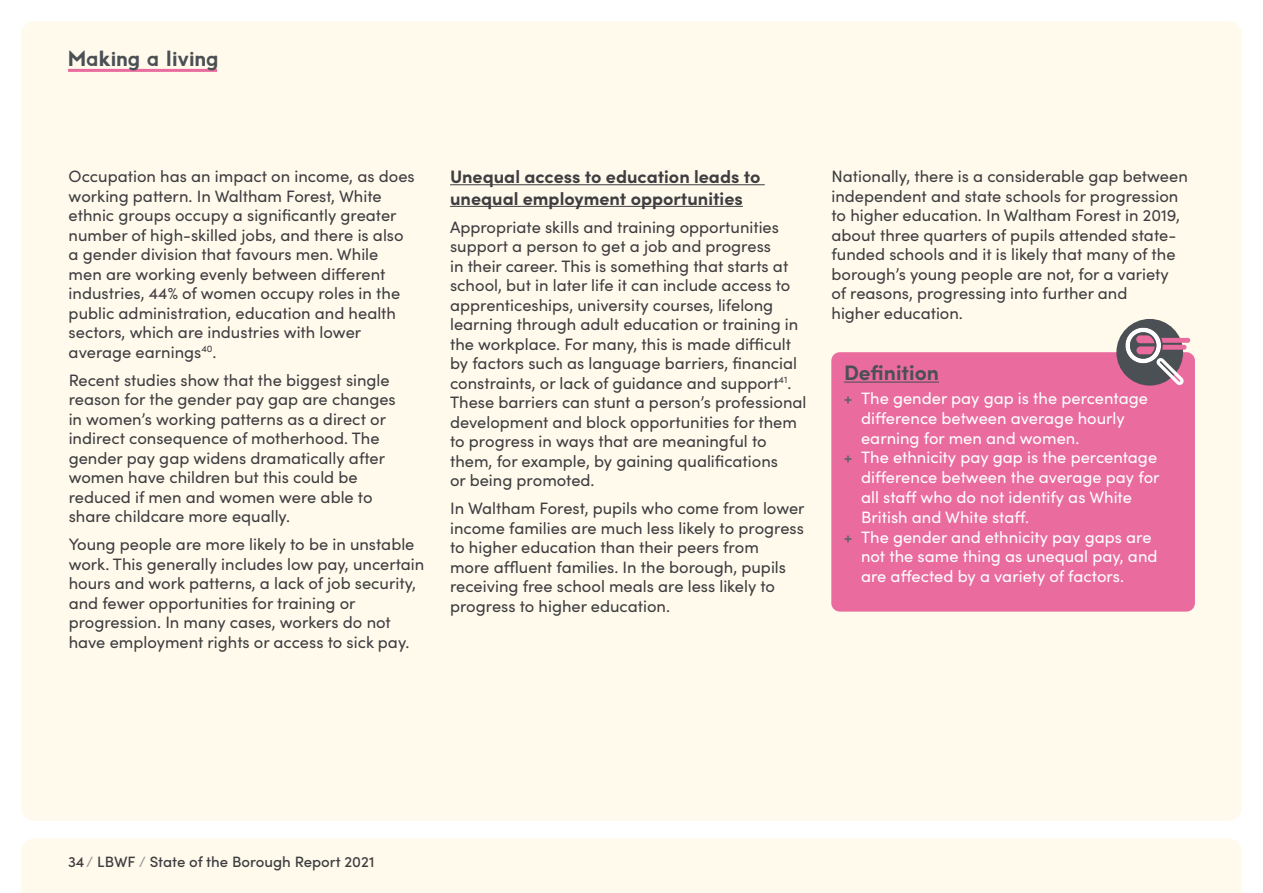
<style>
.page{position:relative;width:1263px;height:893px;background:#fff}
.page>*{position:absolute;margin:0;border:0;box-sizing:border-box;transform-origin:0 0}
.t1{font:21px "Abside";color:#4a5054}
.t2{font:700 21px "Sofia Pro";color:#4a5054}
.t3{font:700 18px/21.6px "Sofia Pro";color:#3e3d40}
.t4{font:16.5px/19.5px "Sofia Pro";color:#3e3d40}
.t5{font:16.5px "Sofia Pro";color:#fff}
.t6{font:500 15px "Sofia Pro";color:#3e3d40}
.s1{font-weight:700;color:#5d6468}
.s2{color:#9c9e9f}
</style>
<div class="page">
<div style="left:21px;top:21px;width:1221px;height:800px;background:#fffaec;border-radius:13px"></div>
<div style="left:21px;top:839px;width:1221px;height:54px;background:#fffaec"></div>
<hr style="left:450px;top:184px;width:315px;height:1px;background:#3e3d40">
<hr style="left:450px;top:206px;width:293px;height:1px;background:#3e3d40">
<div style="left:831px;top:352px;width:364px;height:260px;background:#ea6b9e;border-radius:9px"></div>
<hr style="left:844px;top:382px;width:95px;height:1px;background:#4a5054">
<div style="left:1116px;top:319px;width:67px;height:67px;background:#4a5054;border-radius:50%"></div>
<div style="left:1157px;top:338px;width:33px;height:5px;background:#ea6b9e;border-radius:2px"></div>
<div style="left:1157px;top:345px;width:29px;height:5px;background:#ea6b9e;border-radius:2px"></div>
<svg style="left:1122px;top:324px;width:61px;height:61px"></svg>
<hr style="left:68px;top:69px;width:149px;height:3px;background:#ea6b9e">
<p class="t1" style="left:68px;top:45px;width:152px">Making a living</p>
<p class="t4" style="left:69px;top:166px;width:348px">Occupation has an impact on income, as does working pattern. In Waltham Forest, White ethnic groups occupy a signifcantly greater number of high-skilled jobs, and there is also a gender division that favours men. While men are working evenly between diferent industries, 44% of women occupy roles in the public administration, education and health sectors, which are industries with lower average earnings<sup>40</sup>.</p>
<p class="t4" style="left:69px;top:369px;width:329px">Recent studies show that the biggest single reason for the gender pay gap are changes in women’s working patterns as a direct or indirect consequence of motherhood. The gender pay gap widens dramatically after women have children but this could be reduced if men and women were able to share childcare more equally.</p>
<p class="t4" style="left:69px;top:534px;width:357px">Young people are more likely to be in unstable work. This generally includes low pay, uncertain hours and work patterns, a lack of job security, and fewer opportunities for training or progression. In many cases, workers do not have employment rights or access to sick pay.</p>
<p class="t3" style="left:450px;top:164px;width:312px">Unequal access to education leads to unequal employment opportunities</p>
<p class="t4" style="left:450px;top:216px;width:358px">Appropriate skills and training opportunities support a person to get a job and progress<br>in their career. This is something that starts at school, but in later life it can include access to apprenticeships, university courses, lifelong learning through adult education or training in the workplace. For many, this is made difcult by factors such as language barriers, fnancial constraints, or lack of guidance and support<sup>41</sup>.<br>These barriers can stunt a person’s professional development and block opportunities for them to progress in ways that are meaningful to them, for example, by gaining qualifcations<br>or being promoted.</p>
<p class="t4" style="left:450px;top:498px;width:356px">In Waltham Forest, pupils who come from lower income families are much less likely to progress to higher education than their peers from<br>more afuent families. In the borough, pupils receiving free school meals are less likely to progress to higher education.</p>
<p class="t4" style="left:831px;top:166px;width:358px">Nationally, there is a considerable gap between independent and state schools for progression to higher education. In Waltham Forest in 2019, about three quarters of pupils attended state&shy;funded schools and it is likely that many of the borough’s young people are not, for a variety of reasons, progressing into further and<br>higher education.</p>
<p class="t2" style="left:844px;top:356px;width:96px">Defnition</p>
<p class="t5" style="left:844px;top:386px;width:305px"><span class="s1">+</span> The gender pay gap is the percentage</p>
<p class="t5" style="left:861px;top:406px;width:265px">diference between average hourly</p>
<p class="t5" style="left:861px;top:426px;width:220px">earning for men and women.</p>
<p class="t5" style="left:844px;top:446px;width:315px"><span class="s1">+</span> The ethnicity pay gap is the percentage</p>
<p class="t5" style="left:861px;top:465px;width:300px">diference between the average pay for</p>
<p class="t5" style="left:861px;top:485px;width:272px">all staf who do not identify as White</p>
<p class="t5" style="left:861px;top:505px;width:169px">British and White staf.</p>
<p class="t5" style="left:844px;top:525px;width:309px"><span class="s1">+</span> The gender and ethnicity pay gaps are</p>
<p class="t5" style="left:861px;top:545px;width:298px">not the same thing as unequal pay, and</p>
<p class="t5" style="left:861px;top:564px;width:264px">are afected by a variety of factors.</p>
<p class="t6" style="left:68px;top:851px;width:308px">34<span class="s2">/</span> LBWF <span class="s2">/</span> State of the Borough Report 2021</p>
</div>
